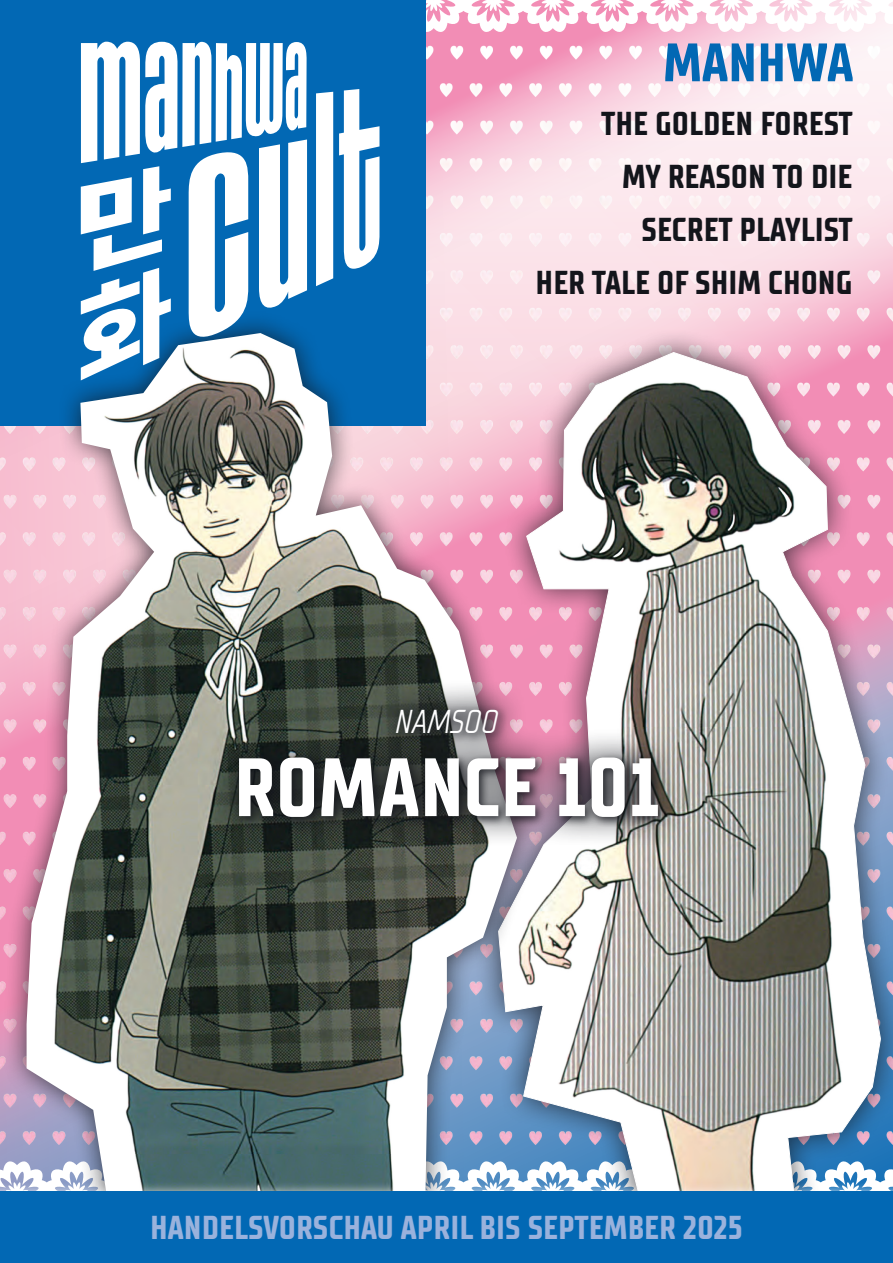
<style>
.page{position:relative;width:893px;height:1263px;background:#fff}
.page>*{position:absolute;margin:0;border:0;box-sizing:border-box;transform-origin:0 0}
.t1{font:700 82.5px "TT Supermolot Neue Cond";letter-spacing:-.005em;color:#fff}
.t2{font:700 54px "TT Supermolot Neue Cond";color:#0268b4}
.t3{font:700 33px/52.9px "TT Supermolot Neue Cond";color:#13151b;text-align:right}
.t4{font:700 33px "TT Supermolot Neue Cond";color:#9ab2dc}
.t5{font:italic 33px "TT Supermolot Neue Cond";letter-spacing:-.01em;color:#fff}
</style>
<div class="page">
<img style="left:0;top:34px;width:893px;height:1113px">
<svg style="left:425px;top:0;width:468px;height:33px"></svg>
<div style="left:0;top:0;width:425px;height:425px;background:#0268b4"></div>
<img style="left:14px;top:232px;width:700px;height:949px">
<img style="left:407px;top:361px;width:486px;height:820px">
<div style="left:0;top:1181px;width:893px;height:82px;background:#fff;opacity:.75"></div>
<div style="left:0;top:1191px;width:893px;height:72px;background:#0268b4"></div>
<svg style="left:339px;top:89px;width:40px;height:186px"></svg>
<div style="left:316px;top:92px;width:17px;height:194px;background:#fff"></div>
<svg style="left:81px;top:42px;width:226px;height:338px"></svg>
<div style="left:207px;top:678px;width:482px;height:170px;background:#13151b;opacity:.75"></div>
<h2 class="t2" style="left:663px;top:30px;width:192px">MANHWA</h2>
<p class="t3" style="left:536px;top:98px;width:319px">THE GOLDEN FOREST<br>MY REASON TO DIE<br>SECRET PLAYLIST<br>HER TALE OF SHIM CHONG</p>
<p class="t5" style="left:395px;top:702px;width:105px">NAMSOO</p>
<h1 class="t1" style="left:233px;top:737px;width:427px">ROMANCE 101</h1>
<p class="t4" style="left:150px;top:1207px;width:594px">HANDELSVORSCHAU APRIL BIS SEPTEMBER 2025</p>
</div>
